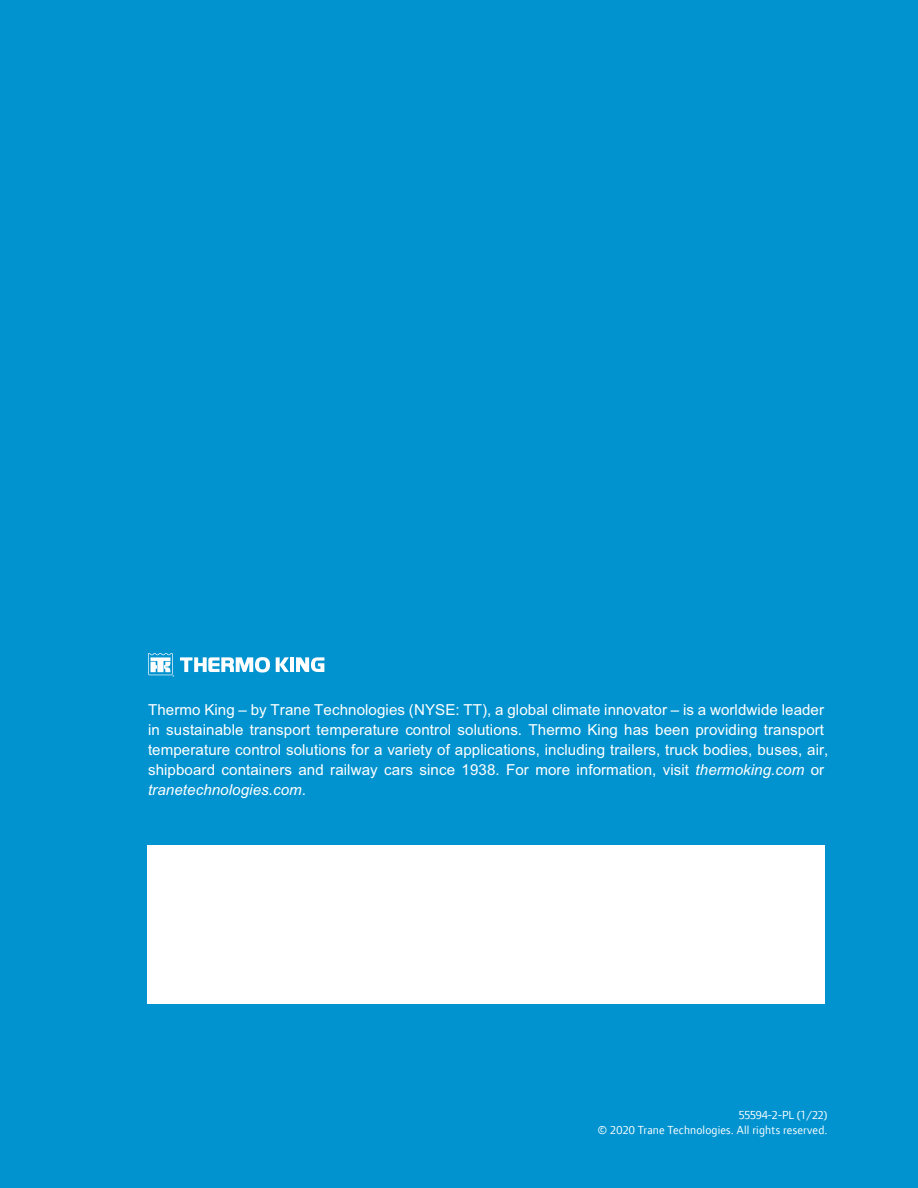
<style>
.page{position:relative;width:918px;height:1188px;background:#0093d0}
.page>*{position:absolute;margin:0;border:0;box-sizing:border-box;transform-origin:0 0}
.t1{font:15.15px/20.2px "Arial";letter-spacing:.005em;color:#fff}
.t2{font:15px "Foundry Form Sans";letter-spacing:-.02em;color:#fff}
.t3{font:12px/15px "Foundry Form Sans";letter-spacing:.015em;color:#fff;text-align:right}
.s1{font-style:italic}
</style>
<div class="page">
<svg style="left:180px;top:657px;width:90px;height:16px"></svg>
<svg style="left:276px;top:657px;width:13px;height:15px"></svg>
<hr style="left:290px;top:657px;width:4px;height:15px;background:#fff">
<svg style="left:296px;top:657px;width:28px;height:15px"></svg>
<svg style="left:148px;top:653px;width:26px;height:24px"></svg>
<div style="left:148px;top:846px;width:677px;height:158px;background:#fff"></div>
<p class="t1" style="left:148px;top:699px;width:682px">Thermo King – by Trane Technologies (NYSE: TT), a global climate innovator – is a worldwide leader in sustainable transport temperature control solutions. Thermo King has been providing transport temperature control solutions for a variety of applications, including trailers, truck bodies, buses, air, shipboard containers and railway cars since 1938. For more information, visit <span class="s1">thermoking.com</span> or <span class="s1">tranetechnologies.com</span>.</p>
<p class="t3" style="left:598px;top:1107px;width:231px">55594-2-PL (1/22)<br>© 2020 Trane Technologies. All rights reserved.</p>
<p class="t2" style="left:563px;top:1121px;width:125px">©2018 Ingersoll Rand</p>
<p class="t2" style="left:707px;top:1121px;width:113px">55812-2-PL (1/18)</p>
</div>
